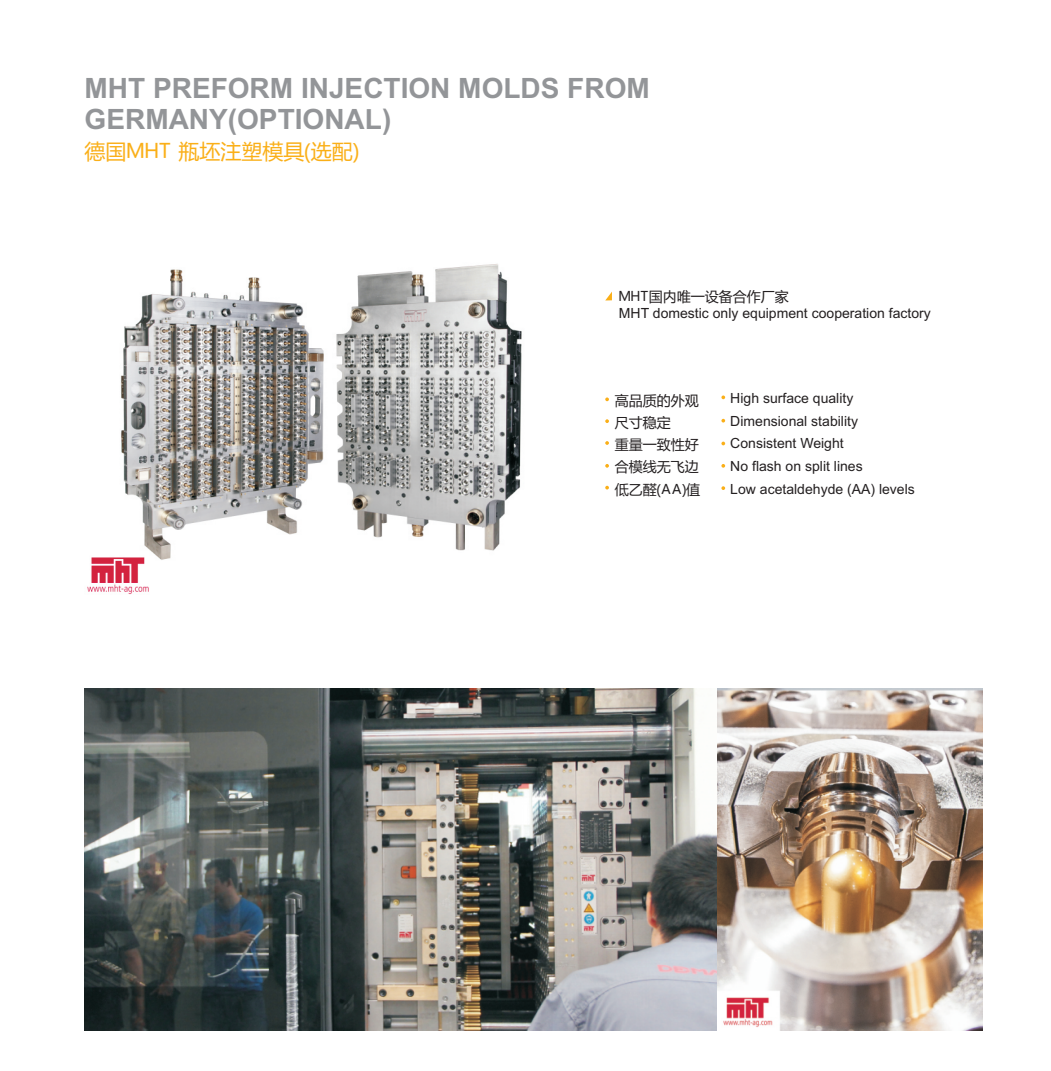
<style>
.page{position:relative;width:1051px;height:1071px;background:#fff}
.page>*{position:absolute;margin:0;border:0;box-sizing:border-box;transform-origin:0 0}
.t1{font:700 28px/31.3px "Arial";color:#939598}
.t2{font:21px "Microsoft Ya Hei";color:#faaf18}
.t3{font:14px/22.8px "Arial";color:#231f20}
.t4{font:14px/22.2px "Microsoft Ya Hei";color:#231f20}
</style>
<div class="page">
<svg style="left:605px;top:293px;width:6px;height:8px"></svg>
<svg style="left:605px;top:441px;width:3px;height:4px"></svg>
<img style="left:87px;top:264px;width:435px;height:330px">
<img style="left:85px;top:688px;width:897px;height:343px">
<h1 class="t1" style="left:85px;top:75px;width:566px">MHT PREFORM INJECTION MOLDS FROM<br>GERMANY(OPTIONAL)</h1>
<h2 class="t2" style="left:85px;top:141px;width:276px">德国MHT 瓶坯注塑模具(选配)</h2>
<p class="t4" style="left:618px;top:286px;width:171px">MHT国内唯一设备合作厂家</p>
<p class="t3" style="left:618px;top:303px;width:313px">MHT domestic only equipment cooperation factory</p>
<p class="t4" style="left:614px;top:390px;width:87px">高品质的外观尺寸稳定<br>重量一致性好合模线无飞边低乙醛(AA)值</p>
<p class="t3" style="left:730px;top:388px;width:186px">High surface quality<br>Dimensional stability<br>Consistent Weight<br>No flash on split lines<br>Low acetaldehyde (AA) levels</p>
</div>
